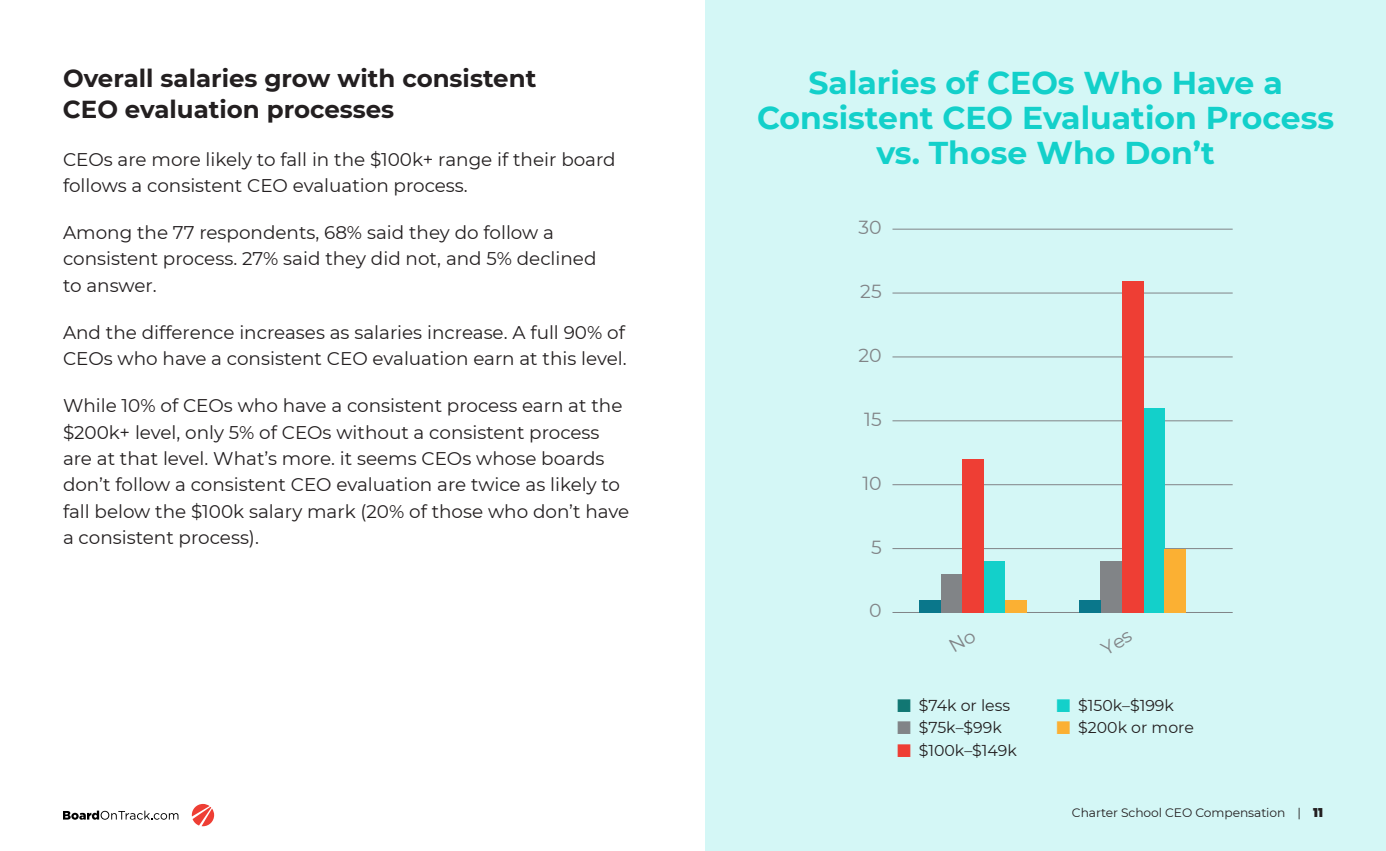
<style>
.page{position:relative;width:1386px;height:851px;background:#fff}
.page>*{position:absolute;margin:0;border:0;box-sizing:border-box;transform-origin:0 0}
.Large_headline_-_bac{font:700 31.5px/35px "Montserrat";color:#13d0ca;text-align:center}
.Large_body_front_sid{font:700 24.5px/31.5px "Montserrat";color:#231f20}
.t1{font:18.9px "Montserrat";color:#818487}
.Large_body_front_sid-2{font:18.38px/26.2px "Montserrat";color:#231f20}
.Large_body_front_sid-3{font:15.75px "Montserrat";color:#231f20}
.page_footer-right{font:12.25px "Montserrat";letter-spacing:-.005em;color:#231f20}
.s1{font-family:"Universal Newswith Comm Pi";color:#117773}
.s2{font-family:"Universal Newswith Comm Pi";color:#818487}
.s3{font-family:"Universal Newswith Comm Pi";color:#ee3e34}
.s4{font-family:"Universal Newswith Comm Pi";color:#13d0ca}
.s5{font-family:"Universal Newswith Comm Pi";color:#fbb033}
.s6{font-family:"Poppins";font-weight:900}
</style>
<div class="page">
<div style="left:705px;top:0;width:681px;height:850px;background:#d4f7f6"></div>
<svg style="left:192px;top:803px;width:22px;height:23px"></svg>
<svg style="left:63px;top:810px;width:115px;height:9px"></svg>
<hr style="left:892px;top:229px;width:341px;height:1px;background:#818487">
<hr style="left:892px;top:293px;width:341px;height:1px;background:#818487">
<hr style="left:892px;top:356px;width:341px;height:1px;background:#818487">
<hr style="left:892px;top:420px;width:341px;height:1px;background:#818487">
<hr style="left:892px;top:484px;width:341px;height:1px;background:#818487">
<hr style="left:892px;top:548px;width:341px;height:1px;background:#818487">
<hr style="left:892px;top:612px;width:341px;height:1px;background:#818487">
<div style="left:1101px;top:561px;width:21px;height:51px;background:#818487"></div>
<div style="left:1080px;top:600px;width:21px;height:12px;background:#0a778b"></div>
<div style="left:1143px;top:408px;width:22px;height:204px;background:#13d0ca"></div>
<div style="left:1122px;top:281px;width:21px;height:331px;background:#ee3e34"></div>
<div style="left:1165px;top:549px;width:21px;height:63px;background:#fbb033"></div>
<div style="left:941px;top:574px;width:21px;height:38px;background:#818487"></div>
<div style="left:920px;top:600px;width:21px;height:12px;background:#0a778b"></div>
<div style="left:984px;top:561px;width:21px;height:51px;background:#13d0ca"></div>
<div style="left:962px;top:459px;width:22px;height:153px;background:#ee3e34"></div>
<div style="left:1005px;top:600px;width:21px;height:12px;background:#fbb033"></div>
<p class="Large_body_front_sid" style="left:63px;top:61px;width:475px">Overall salaries grow with consistent<br>CEO evaluation processes</p>
<p class="Large_body_front_sid-2" style="left:63px;top:145px;width:554px">CEOs are more likely to fall in the $100k+ range if their board follows a consistent CEO evaluation process.</p>
<p class="Large_body_front_sid-2" style="left:63px;top:219px;width:535px">Among the 77 respondents, 68% said they do follow a consistent process. 27% said they did not, and 5% declined to answer.</p>
<p class="Large_body_front_sid-2" style="left:63px;top:318px;width:565px">And the difference increases as salaries increase. A full 90% of<br>CEOs who have a consistent CEO evaluation earn at this level.</p>
<p class="Large_body_front_sid-2" style="left:63px;top:392px;width:568px">While 10% of CEOs who have a consistent process earn at the $200k+ level, only 5% of CEOs without a consistent process are at that level. What’s more. it seems CEOs whose boards don’t follow a consistent CEO evaluation are twice as likely to fall below the $100k salary mark (20% of those who don’t have a consistent process).</p>
<p class="Large_headline_-_bac" style="left:757px;top:63px;width:579px">Salaries of CEOs Who Have a<br>Consistent CEO Evaluation Process vs. Those Who Don’t</p>
<p class="t1" style="left:859px;top:215px;width:25px">30</p>
<p class="t1" style="left:860px;top:278px;width:23px">25</p>
<p class="t1" style="left:859px;top:342px;width:25px">20</p>
<p class="t1" style="left:864px;top:406px;width:19px">15</p>
<p class="t1" style="left:862px;top:470px;width:21px">10</p>
<p class="t1" style="left:871px;top:533px;width:12px">5</p>
<p class="t1" style="left:869px;top:597px;width:14px">0</p>
<p class="Large_body_front_sid-3" style="left:897px;top:694px;width:115px"><span class="s1">M</span> $74k or less</p>
<p class="Large_body_front_sid-3" style="left:897px;top:716px;width:106px"><span class="s2">M</span> $75k–$99k</p>
<p class="Large_body_front_sid-3" style="left:897px;top:739px;width:121px"><span class="s3">M</span> $100k–$149k</p>
<p class="Large_body_front_sid-3" style="left:1056px;top:694px;width:119px"><span class="s4">M</span> $150k–$199k</p>
<p class="Large_body_front_sid-3" style="left:1056px;top:716px;width:139px"><span class="s5">M</span> $200k or more</p>
<p class="page_footer-right" style="left:1072px;top:803px;width:253px">Charter School CEO Compensation | <span class="s6">11</span></p>
</div>
